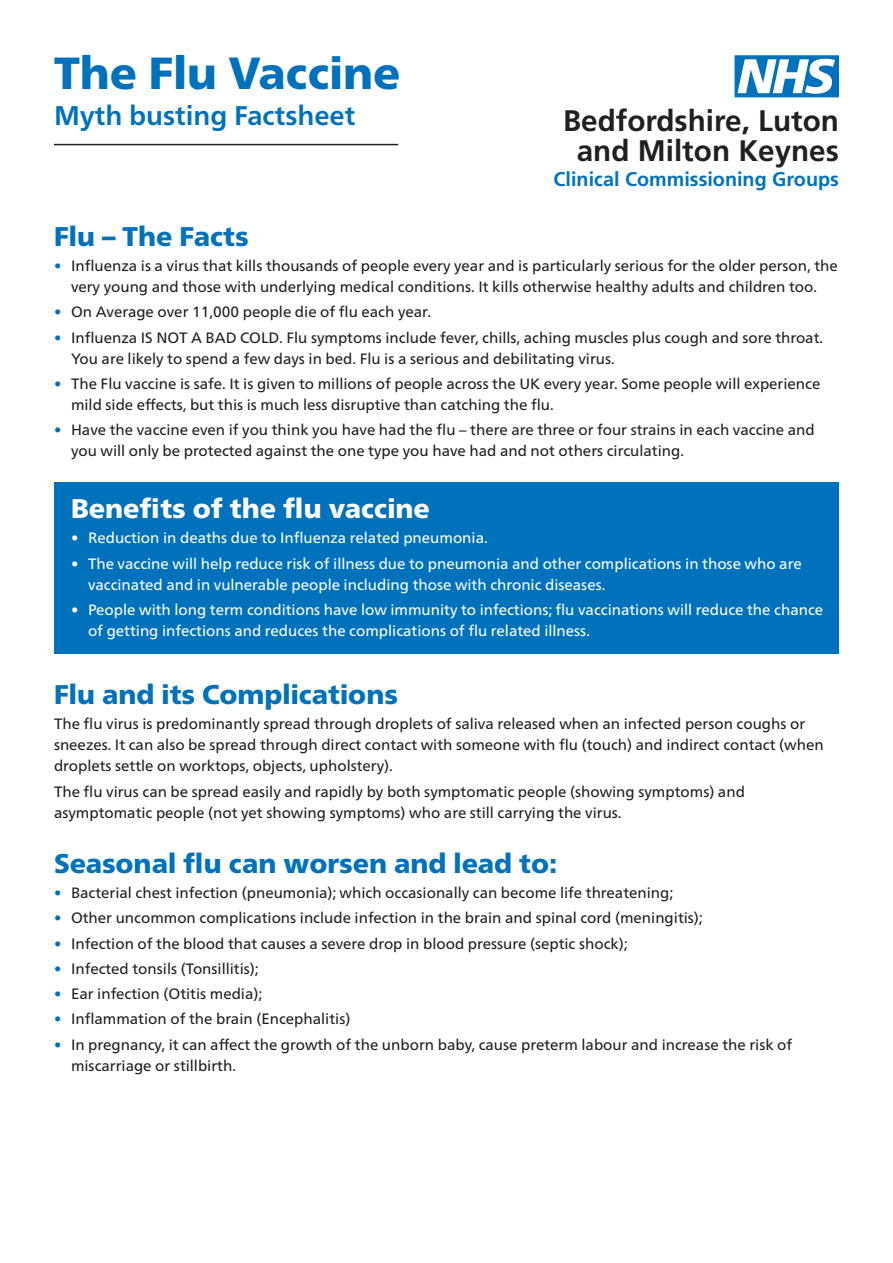
<style>
.page{position:relative;width:893px;height:1263px;background:#fff}
.page>*{position:absolute;margin:0;border:0;box-sizing:border-box;transform-origin:0 0}
.t1{font:900 45px "Frutiger Neue LTW1 G";color:#0072bc}
.t2{font:700 29.7px/30.2px "Frutiger";color:#231f20;text-align:center}
.t3{font:900 27px "Frutiger Neue LTW1 G";color:#0072bc}
.t4{font:900 27px "Frutiger Neue LTW1 G";color:#fff}
.t5{font:700 27px "Frutiger Neue LTW1 G";color:#0072bc}
.t6{font:700 19.8px "Frutiger";color:#0072bc}
.t7{font:15px/21px "Frutiger Neue LTW1 G";color:#231f20}
.t8{font:15px/21px "Frutiger Neue LTW1 G";color:#fff}
.s1{color:#0072bc}
</style>
<div class="page">
<svg style="left:734px;top:55px;width:105px;height:42px"></svg>
<div style="left:54px;top:483px;width:785px;height:171px;background:#0072bc"></div>
<hr style="left:54px;top:144px;width:344px;height:1px;background:#231f20">
<p class="t1" style="left:54px;top:47px;width:348px">The Flu Vaccine</p>
<p class="t5" style="left:54px;top:100px;width:303px">Myth busting Factsheet</p>
<p class="t2" style="left:563px;top:105px;width:277px">Bedfordshire, Luton and Milton Keynes</p>
<p class="t6" style="left:554px;top:167px;width:287px">Clinical Commissioning Groups</p>
<p class="t3" style="left:54px;top:220px;width:196px">Flu – The Facts</p>
<p class="t7" style="left:54px;top:255px;width:785px;text-align:center"><span class="s1">•</span> Influenza is a virus that kills thousands of people every year and is particularly serious for the older person, the very young and those with underlying medical conditions. It kills otherwise healthy adults and children too.</p>
<p class="t7" style="left:54px;top:302px;width:378px"><span class="s1">•</span> On Average over 11,000 people die of flu each year.</p>
<p class="t7" style="left:71px;top:327px;width:754px;text-indent:-17px"><span class="s1">•</span> Influenza IS NOT A BAD COLD. Flu symptoms include fever, chills, aching muscles plus cough and sore throat.<br>You are likely to spend a few days in bed. Flu is a serious and debilitating virus.</p>
<p class="t7" style="left:71px;top:373px;width:751px;text-indent:-17px"><span class="s1">•</span> The Flu vaccine is safe. It is given to millions of people across the UK every year. Some people will experience mild side effects, but this is much less disruptive than catching the flu.</p>
<p class="t7" style="left:71px;top:419px;width:745px;text-indent:-17px"><span class="s1">•</span> Have the vaccine even if you think you have had the flu – there are three or four strains in each vaccine and you will only be protected against the one type you have had and not others circulating.</p>
<p class="t4" style="left:71px;top:492px;width:360px">Benefits of the flu vaccine</p>
<p class="t8" style="left:71px;top:528px;width:418px">• Reduction in deaths due to Influenza related pneumonia.</p>
<p class="t8" style="left:88px;top:553px;width:715px;text-indent:-17px">• The vaccine will help reduce risk of illness due to pneumonia and other complications in those who are vaccinated and in vulnerable people including those with chronic diseases.</p>
<p class="t8" style="left:88px;top:599px;width:737px;text-indent:-17px">• People with long term conditions have low immunity to infections; flu vaccinations will reduce the chance of getting infections and reduces the complications of flu related illness.</p>
<p class="t3" style="left:54px;top:679px;width:345px">Flu and its Complications</p>
<p class="t7" style="left:54px;top:714px;width:771px">The flu virus is predominantly spread through droplets of saliva released when an infected person coughs or sneezes. It can also be spread through direct contact with someone with flu (touch) and indirect contact (when droplets settle on worktops, objects, upholstery).</p>
<p class="t7" style="left:54px;top:781px;width:692px">The flu virus can be spread easily and rapidly by both symptomatic people (showing symptoms) and asymptomatic people (not yet showing symptoms) who are still carrying the virus.</p>
<p class="t3" style="left:54px;top:847px;width:505px">Seasonal flu can worsen and lead to:</p>
<p class="t7" style="left:54px;top:882px;width:621px"><span class="s1">•</span> Bacterial chest infection (pneumonia); which occasionally can become life threatening;</p>
<p class="t7" style="left:54px;top:907px;width:651px"><span class="s1">•</span> Other uncommon complications include infection in the brain and spinal cord (meningitis);</p>
<p class="t7" style="left:54px;top:933px;width:576px"><span class="s1">•</span> Infection of the blood that causes a severe drop in blood pressure (septic shock);</p>
<p class="t7" style="left:54px;top:958px;width:207px"><span class="s1">•</span> Infected tonsils (Tonsillitis);</p>
<p class="t7" style="left:54px;top:983px;width:210px"><span class="s1">•</span> Ear infection (Otitis media);</p>
<p class="t7" style="left:54px;top:1008px;width:298px"><span class="s1">•</span> Inflammation of the brain (Encephalitis)</p>
<p class="t7" style="left:71px;top:1034px;width:723px;text-indent:-17px"><span class="s1">•</span> In pregnancy, it can affect the growth of the unborn baby, cause preterm labour and increase the risk of miscarriage or stillbirth.</p>
</div>
